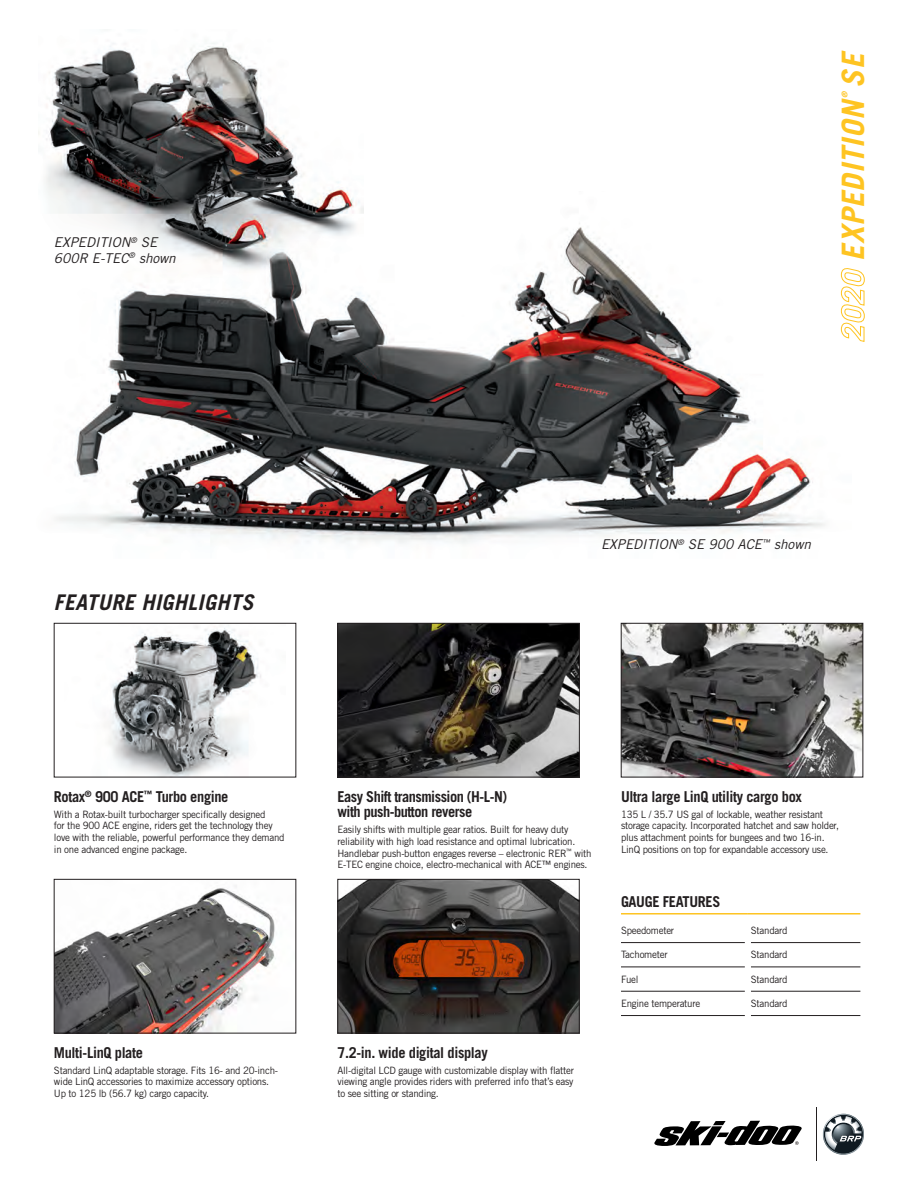
<style>
.page{position:relative;width:918px;height:1188px;background:#fff}
.page>*{position:absolute;margin:0;border:0;box-sizing:border-box;transform-origin:0 0}
.t1{font:italic 700 30.9px "Trade Gothic LT Std";color:#fec422}
.t2{font:italic 700 21.6px "Trade Gothic LT Std";letter-spacing:.02em;color:#231f20}
.t3{font:700 15px/15.8px "Trade Gothic LT Std";letter-spacing:-.025em;color:#231f20;scale:.96 1}
.t4{font:italic 13.5px/15.8px "Trade Gothic LT Std";color:#231f20}
.t5{font:10.2px/11.6px "Trade Gothic LT Std";letter-spacing:-.025em;color:#231f20;scale:.96 1}
.t6{font:italic 700 7.8px "Trade Gothic LT Std";color:#fec422}
</style>
<div class="page">
<img style="left:108px;top:626px;width:153px;height:149px">
<div style="left:54px;top:623px;width:242px;height:154px;border:1px solid #231f20"></div>
<svg style="left:654px;top:1121px;width:148px;height:25px"></svg>
<hr style="left:816px;top:1107px;width:1px;height:54px;background:#231f20">
<svg style="left:822px;top:1113px;width:42px;height:42px"></svg>
<img style="left:46px;top:43px;width:302px;height:148px">
<img style="left:47px;top:191px;width:794px;height:353px">
<img style="left:339px;top:625px;width:239px;height:150px">
<div style="left:337px;top:623px;width:243px;height:154px;border:1px solid #231f20"></div>
<img style="left:623px;top:625px;width:238px;height:150px">
<div style="left:621px;top:623px;width:242px;height:154px;border:1px solid #231f20"></div>
<img style="left:56px;top:885px;width:220px;height:146px">
<div style="left:54px;top:879px;width:242px;height:154px;border:1px solid #231f20"></div>
<img style="left:340px;top:881px;width:237px;height:150px">
<div style="left:338px;top:879px;width:241px;height:154px;border:1px solid #231f20"></div>
<hr style="left:621px;top:942px;width:124px;height:1px;background:#231f20">
<hr style="left:751px;top:942px;width:109px;height:1px;background:#231f20">
<hr style="left:621px;top:967px;width:124px;height:1px;background:#231f20">
<hr style="left:751px;top:967px;width:109px;height:1px;background:#231f20">
<hr style="left:621px;top:991px;width:124px;height:1px;background:#231f20">
<hr style="left:751px;top:991px;width:109px;height:1px;background:#231f20">
<hr style="left:621px;top:1015px;width:124px;height:1px;background:#231f20">
<hr style="left:751px;top:1015px;width:109px;height:1px;background:#231f20">
<hr style="left:621px;top:913px;width:127px;height:1px;background:#fec422">
<hr style="left:748px;top:913px;width:112px;height:1px;background:#fec422">
<svg style="left:841px;top:268px;width:24px;height:74px"></svg>
<p class="t4" style="left:54px;top:235px;width:123px">EXPEDITION<sup>®</sup> SE<br>600R E-TEC<sup>®</sup> shown</p>
<p class="t1" style="left:834px;top:261px;width:211px;rotate:-90deg">EXPEDITION SE</p>
<p class="t6" style="left:840px;top:98px;width:9px;rotate:-90deg">®</p>
<p class="t2" style="left:54px;top:589px;width:201px">FEATURE HIGHLIGHTS</p>
<p class="t4" style="left:601px;top:537px;width:211px">EXPEDITION<sup>®</sup> SE 900 ACE<sup>™</sup> shown</p>
<p class="t3" style="left:54px;top:788px;width:183px">Rotax<sup>®</sup> 900 ACE<sup>™</sup> Turbo engine</p>
<p class="t5" style="left:54px;top:808px;width:242px">With a Rotax-built turbocharger specifically designed<br>for the 900 ACE engine, riders get the technology they love with the reliable, powerful performance they demand in one advanced engine package.</p>
<p class="t3" style="left:54px;top:1044px;width:94px">Multi-LinQ plate</p>
<p class="t5" style="left:54px;top:1064px;width:235px">Standard LinQ adaptable storage. Fits 16- and 20-inch&shy;wide LinQ accessories to maximize accessory options.<br>Up to 125 lb (56.7 kg) cargo capacity.</p>
<p class="t3" style="left:337px;top:788px;width:178px">Easy Shift transmission (H-L-N) with push-button reverse</p>
<p class="t5" style="left:337px;top:824px;width:266px">Easily shifts with multiple gear ratios. Built for heavy duty reliability with high load resistance and optimal lubrication.<br>Handlebar push-button engages reverse – electronic RER<sup>™</sup> with E-TEC engine choice, electro-mechanical with ACE™ engines.</p>
<p class="t3" style="left:337px;top:1044px;width:158px">7.2-in. wide digital display</p>
<p class="t5" style="left:337px;top:1064px;width:248px;text-align:justify">All-digital LCD gauge with customizable display with flatter viewing angle provides riders with preferred info that’s easy to see sitting or standing.</p>
<p class="t3" style="left:621px;top:788px;width:190px">Ultra large LinQ utility cargo box</p>
<p class="t5" style="left:621px;top:808px;width:229px">135 L / 35.7 US gal of lockable, weather resistant storage capacity. Incorporated hatchet and saw holder, plus attachment points for bungees and two 16-in.<br>LinQ positions on top for expandable accessory use.</p>
<p class="t3" style="left:621px;top:894px;width:105px">GAUGE FEATURES</p>
<p class="t5" style="left:621px;top:925px;width:57px">Speedometer</p>
<p class="t5" style="left:751px;top:925px;width:40px">Standard</p>
<p class="t5" style="left:621px;top:949px;width:50px">Tachometer</p>
<p class="t5" style="left:751px;top:949px;width:40px">Standard</p>
<p class="t5" style="left:621px;top:973px;width:20px">Fuel</p>
<p class="t5" style="left:751px;top:973px;width:40px">Standard</p>
<p class="t5" style="left:621px;top:997px;width:84px">Engine temperature</p>
<p class="t5" style="left:751px;top:997px;width:40px">Standard</p>
</div>
